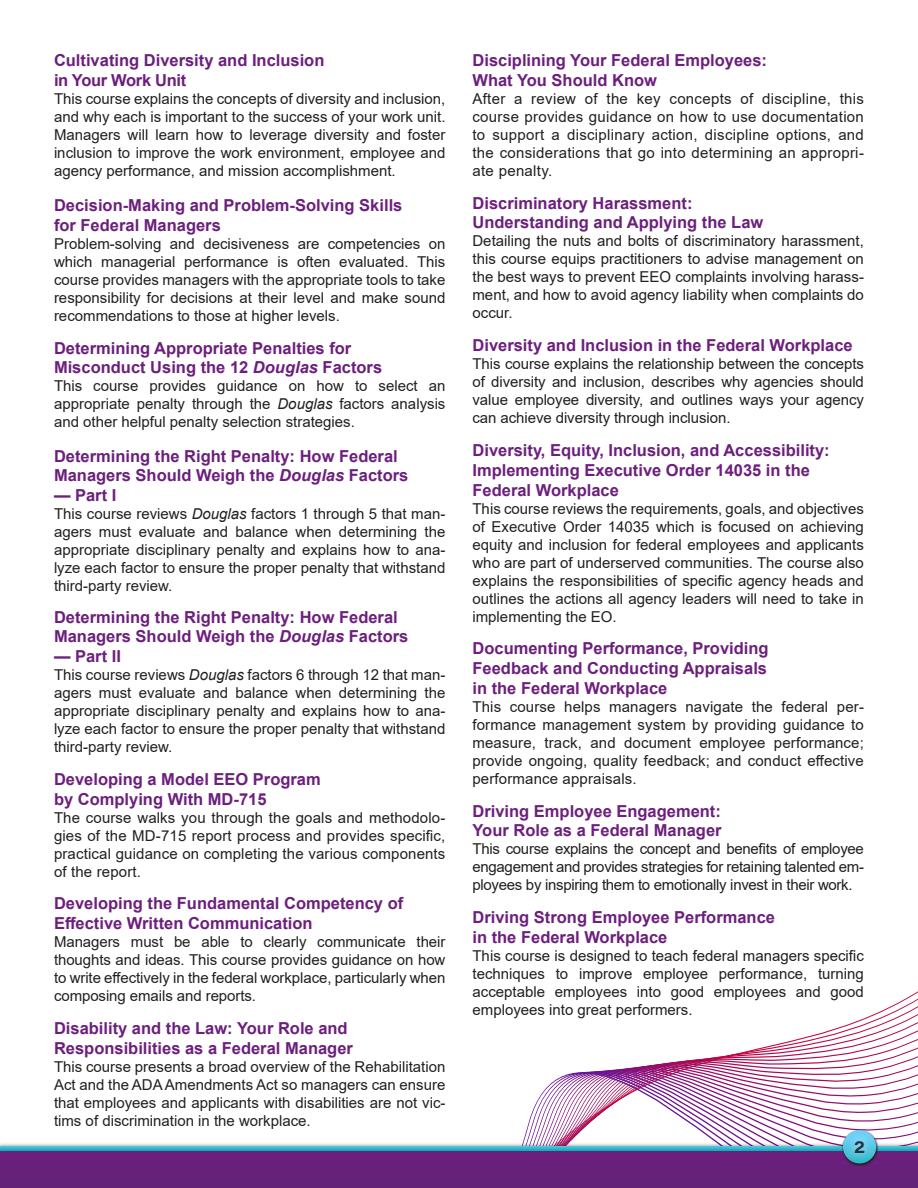
<style>
.page{position:relative;width:918px;height:1188px;background:#fff}
.page>*{position:absolute;margin:0;border:0;box-sizing:border-box;transform-origin:0 0}
.t1{font:700 16.5px/19.8px "Arial";color:#6c1f7d}
.t2{font:700 16.5px "Arial";letter-spacing:-.02em;color:#6c1f7d}
.t3{font:16.5px "Acumin Variable Concept";color:#213541}
.t4{font:15px/18px "Arial";color:#231f20;text-align:justify}
.s1{font-style:italic}
</style>
<div class="page">
<svg style="left:523px;top:991px;width:395px;height:151px"></svg>
<div style="left:0;top:1142px;width:918px;height:14px;background:#231f20;opacity:.83"></div>
<svg style="left:0;top:1147px;width:918px;height:5px;background:#3398b7"></svg>
<div style="left:0;top:1152px;width:918px;height:36px;background:#68217a"></div>
<svg style="left:841px;top:1129px;width:38px;height:37px"></svg>
<svg style="left:843px;top:1130px;width:33px;height:33px"></svg>
<div style="left:846px;top:1132px;width:28px;height:30px;background:#fff;opacity:.75"></div>
<p class="t1" style="left:54px;top:51px;width:272px">Cultivating Diversity and Inclusion</p>
<p class="t2" style="left:54px;top:69px;width:134px">in Your Work Unit</p>
<p class="t4" style="left:54px;top:90px;width:393px">This course explains the concepts of diversity and inclusion, and why each is important to the success of your work unit.<br>Managers will learn how to leverage diversity and foster inclusion to improve the work environment, employee and agency performance, and mission accomplishment.</p>
<p class="t1" style="left:54px;top:195px;width:350px">Decision-Making and Problem-Solving Skills</p>
<p class="t1" style="left:54px;top:215px;width:168px">for Federal Managers</p>
<p class="t4" style="left:54px;top:234px;width:393px">Problem-solving and decisiveness are competencies on which managerial performance is often evaluated. This course provides managers with the appropriate tools to take responsibility for decisions at their level and make sound recommendations to those at higher levels.</p>
<p class="t1" style="left:54px;top:338px;width:330px">Determining Appropriate Penalties for<br>Misconduct Using the 12 <span class="s1">Douglas</span> Factors</p>
<p class="t4" style="left:54px;top:377px;width:393px">This course provides guidance on how to select an appropriate penalty through the <span class="s1">Douglas</span> factors analysis and other helpful penalty selection strategies.</p>
<p class="t1" style="left:54px;top:446px;width:356px">Determining the Right Penalty: How Federal<br>Managers Should Weigh the <span class="s1">Douglas</span> Factors</p>
<p class="t1" style="left:54px;top:486px;width:64px">— Part I</p>
<p class="t4" style="left:54px;top:505px;width:393px">This course reviews <span class="s1">Douglas</span> factors 1 through 5 that man&shy;agers must evaluate and balance when determining the appropriate disciplinary penalty and explains how to ana&shy;lyze each factor to ensure the proper penalty that withstand third-party review.</p>
<p class="t1" style="left:54px;top:607px;width:356px">Determining the Right Penalty: How Federal<br>Managers Should Weigh the <span class="s1">Douglas</span> Factors</p>
<p class="t1" style="left:54px;top:647px;width:68px">— Part II</p>
<p class="t4" style="left:54px;top:666px;width:393px">This course reviews <span class="s1">Douglas</span> factors 6 through 12 that man&shy;agers must evaluate and balance when determining the appropriate disciplinary penalty and explains how to ana&shy;lyze each factor to ensure the proper penalty that withstand third-party review.</p>
<p class="t1" style="left:54px;top:769px;width:268px">Developing a Model EEO Program</p>
<p class="t1" style="left:54px;top:789px;width:214px">by Complying With MD-715</p>
<p class="t4" style="left:54px;top:808px;width:393px">The course walks you through the goals and methodolo&shy;gies of the MD-715 report process and provides specific, practical guidance on completing the various components of the report.</p>
<p class="t1" style="left:54px;top:894px;width:351px">Developing the Fundamental Competency of<br>Effective Written Communication</p>
<p class="t4" style="left:54px;top:933px;width:393px">Managers must be able to clearly communicate their thoughts and ideas. This course provides guidance on how to write effectively in the federal workplace, particularly when composing emails and reports.</p>
<p class="t1" style="left:54px;top:1018px;width:300px">Disability and the Law: Your Role and<br>Responsibilities as a Federal Manager</p>
<p class="t4" style="left:54px;top:1057px;width:393px">This course presents a broad overview of the Rehabilitation Act and the ADA Amendments Act so managers can ensure that employees and applicants with disabilities are not vic&shy;tims of discrimination in the workplace.</p>
<p class="t1" style="left:472px;top:51px;width:296px">Disciplining Your Federal Employees:</p>
<p class="t1" style="left:472px;top:70px;width:186px">What You Should Know</p>
<p class="t4" style="left:472px;top:89px;width:393px">After a review of the key concepts of discipline, this course provides guidance on how to use documentation to support a disciplinary action, discipline options, and the considerations that go into determining an appropri&shy;ate penalty.</p>
<p class="t1" style="left:472px;top:193px;width:222px">Discriminatory Harassment:</p>
<p class="t1" style="left:472px;top:213px;width:292px">Understanding and Applying the Law</p>
<p class="t4" style="left:472px;top:232px;width:393px">Detailing the nuts and bolts of discriminatory harassment, this course equips practitioners to advise management on the best ways to prevent EEO complaints involving harass&shy;ment, and how to avoid agency liability when complaints do occur.</p>
<p class="t1" style="left:472px;top:336px;width:382px">Diversity and Inclusion in the Federal Workplace</p>
<p class="t4" style="left:472px;top:355px;width:393px">This course explains the relationship between the concepts of diversity and inclusion, describes why agencies should value employee diversity, and outlines ways your agency can achieve diversity through inclusion.</p>
<p class="t1" style="left:472px;top:441px;width:359px">Diversity, Equity, Inclusion, and Accessibility:<br>Implementing Executive Order 14035 in the<br>Federal Workplace</p>
<p class="t4" style="left:472px;top:499px;width:393px">This course reviews the requirements, goals, and objectives of Executive Order 14035 which is focused on achieving equity and inclusion for federal employees and applicants who are part of underserved communities. The course also explains the responsibilities of specific agency heads and outlines the actions all agency leaders will need to take in implementing the EO.</p>
<p class="t1" style="left:472px;top:639px;width:298px">Documenting Performance, Providing</p>
<p class="t1" style="left:472px;top:659px;width:296px">Feedback and Conducting Appraisals</p>
<p class="t1" style="left:472px;top:678px;width:196px">in the Federal Workplace</p>
<p class="t4" style="left:472px;top:698px;width:393px">This course helps managers navigate the federal per&shy;formance management system by providing guidance to measure, track, and document employee performance; provide ongoing, quality feedback; and conduct effective performance appraisals.</p>
<p class="t1" style="left:472px;top:801px;width:250px">Driving Employee Engagement:</p>
<p class="t1" style="left:472px;top:821px;width:251px">Your Role as a Federal Manager</p>
<p class="t4" style="left:472px;top:840px;width:393px">This course explains the concept and benefits of employee engagement and provides strategies for retaining talented em&shy;ployees by inspiring them to emotionally invest in their work.</p>
<p class="t1" style="left:472px;top:908px;width:304px">Driving Strong Employee Performance</p>
<p class="t1" style="left:472px;top:927px;width:196px">in the Federal Workplace</p>
<p class="t4" style="left:472px;top:947px;width:393px">This course is designed to teach federal managers specific techniques to improve employee performance, turning acceptable employees into good employees and good employees into great performers.</p>
<p class="t3" style="left:854px;top:1136px;width:12px">2</p>
</div>
